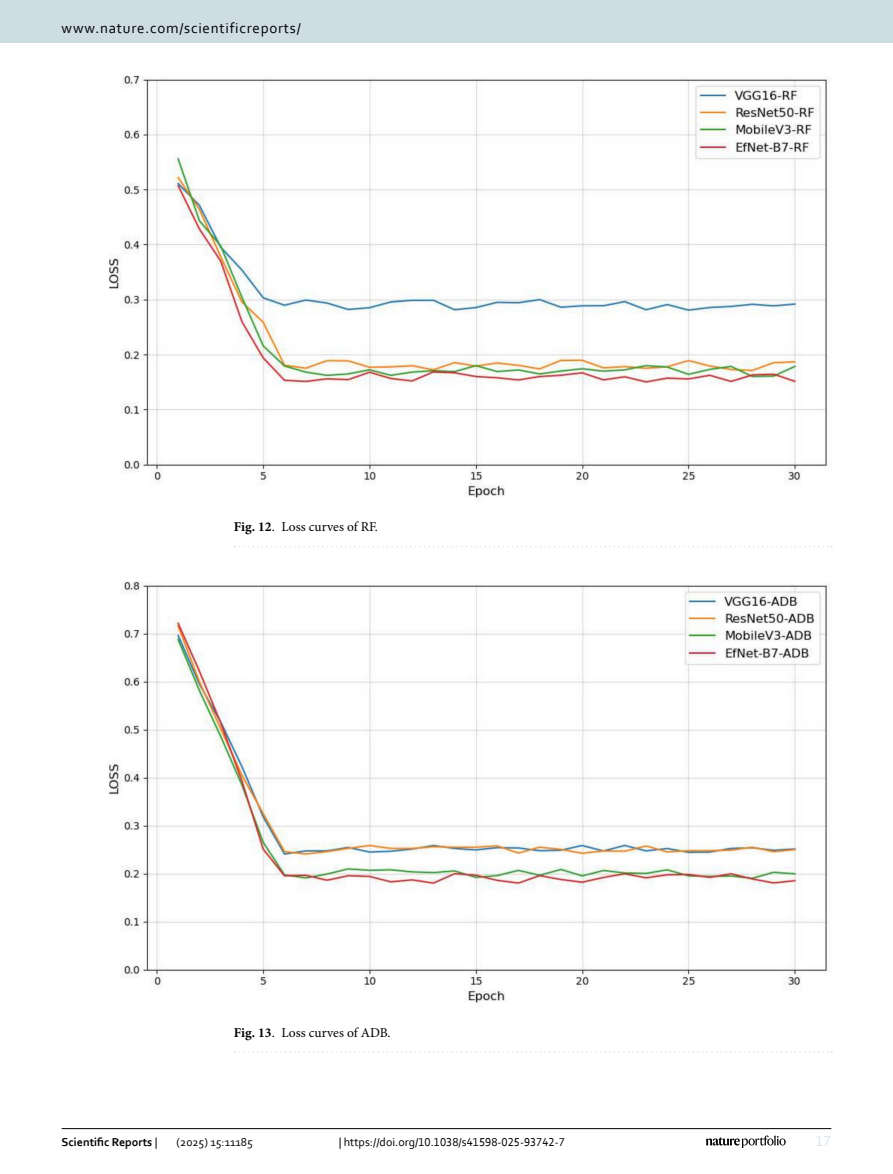
<style>
.page{position:relative;width:893px;height:1174px;background:#fff}
.page>*{position:absolute;margin:0;border:0;box-sizing:border-box;transform-origin:0 0}
.t1{font:15px "Corbel";letter-spacing:.05em;color:#000}
.t2{font:15px "Corbel";color:#d9e4eb}
.Figure_Caption{font:13.5px "Minion Pro";color:#000}
.t3{font:12px "Corbel";color:#000}
.t4{font:700 12px "Corbel";color:#000}
.s1{font-weight:700}
.s2{font-weight:400}
</style>
<div class="page">
<img style="left:109px;top:581px;width:720px;height:425px">
<svg style="left:235px;top:1051px;width:597px;height:1px"></svg>
<img style="left:109px;top:76px;width:720px;height:425px">
<svg style="left:235px;top:546px;width:597px;height:1px"></svg>
<hr style="left:62px;top:1128px;width:769px;height:1px;background:#000">
<svg style="left:706px;top:1135px;width:80px;height:12px"></svg>
<div style="left:0;top:0;width:893px;height:43px;background:#cedde4"></div>
<p class="t1" style="left:62px;top:18px;width:241px">www.nature.com/scientificreports/</p>
<p class="Figure_Caption" style="left:234px;top:518px;width:146px"><span class="s1">Fig. 12</span>. Loss curves of RF.</p>
<p class="Figure_Caption" style="left:234px;top:1023px;width:158px"><span class="s1">Fig. 13</span>. Loss curves of ADB.</p>
<p class="t4" style="left:62px;top:1134px;width:97px">Scientific Reports <span class="s2">|</span></p>
<p class="t3" style="left:177px;top:1134px;width:78px">(2025) 15:11185</p>
<p class="t3" style="left:339px;top:1134px;width:228px">| https://doi.org/10.1038/s41598-025-93742-7</p>
<p class="t2" style="left:816px;top:1132px;width:17px">17</p>
</div>
